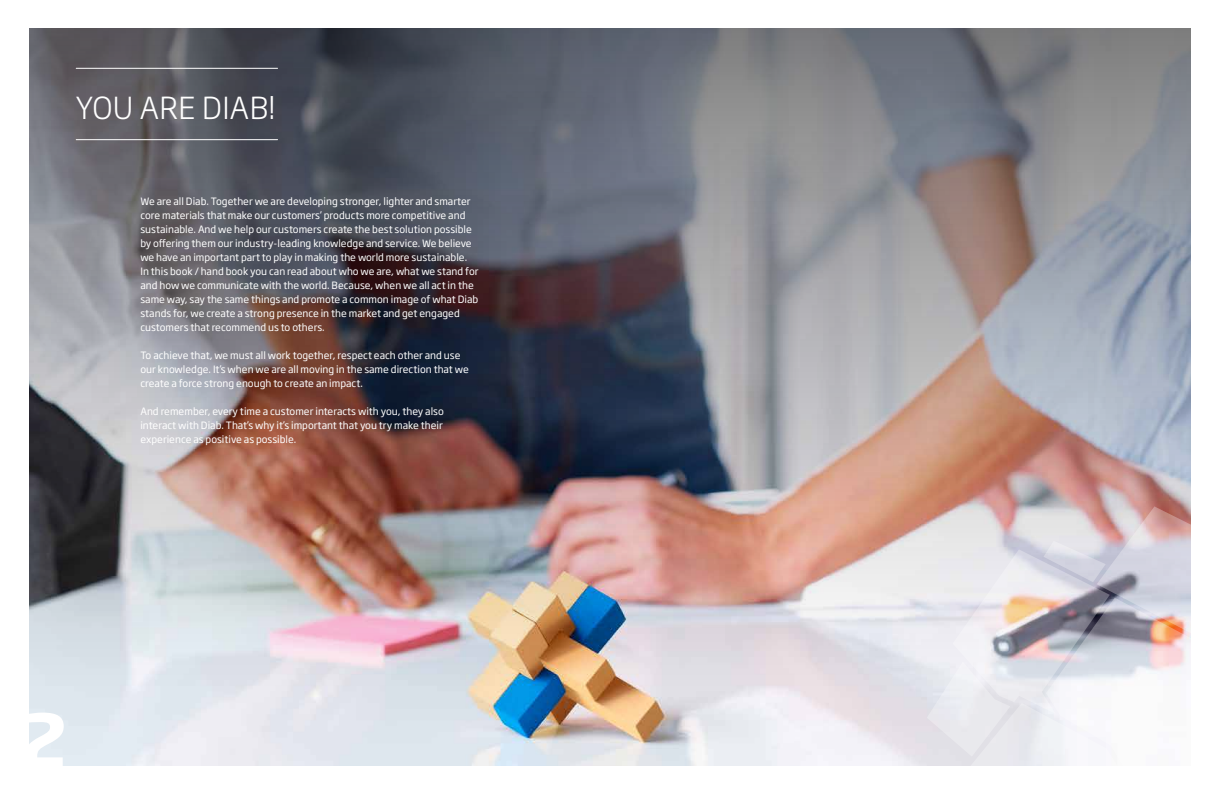
<style>
.page{position:relative;width:1219px;height:794px;background:#fff}
.page>*{position:absolute;margin:0;border:0;box-sizing:border-box;transform-origin:0 0}
.t1{font:700 72px "Soho Gothic Std";color:#fff}
.t2{font:300 30px "Soho Gothic Std";letter-spacing:.015em;color:#fff}
.t3{font:10px/14px "Soho Gothic Std";color:#fff}
</style>
<div class="page">
<img style="left:30px;top:688px;width:897px;height:77px">
<img style="left:30px;top:28px;width:1161px;height:660px">
<hr style="left:76px;top:68px;width:202px;height:1px;background:#fff">
<hr style="left:76px;top:139px;width:202px;height:1px;background:#fff">
<svg style="left:927px;top:506px;width:264px;height:260px"></svg>
<h2 class="t2" style="left:75px;top:89px;width:202px">YOU ARE DIAB!</h2>
<p class="t3" style="left:140px;top:194px;width:340px">We are all Diab. Together we are developing stronger, lighter and smarter core materials that make our customers’ products more competitive and sustainable. And we help our customers create the best solution possible by offering them our industry-leading knowledge and service. We believe we have an important part to play in making the world more sustainable.<br>In this book / hand book you can read about who we are, what we stand for and how we communicate with the world. Because, when we all act in the same way, say the same things and promote a common image of what Diab stands for, we create a strong presence in the market and get engaged customers that recommend us to others.</p>
<p class="t3" style="left:140px;top:348px;width:330px">To achieve that, we must all work together, respect each other and use our knowledge. It’s when we are all moving in the same direction that we create a force strong enough to create an impact.</p>
<p class="t3" style="left:140px;top:404px;width:305px;text-align:justify">And remember, every time a customer interacts with you, they also interact with Diab. That’s why it’s important that you try make their experience as positive as possible.</p>
<h1 class="t1" style="left:20px;top:693px;width:48px">2</h1>
</div>
